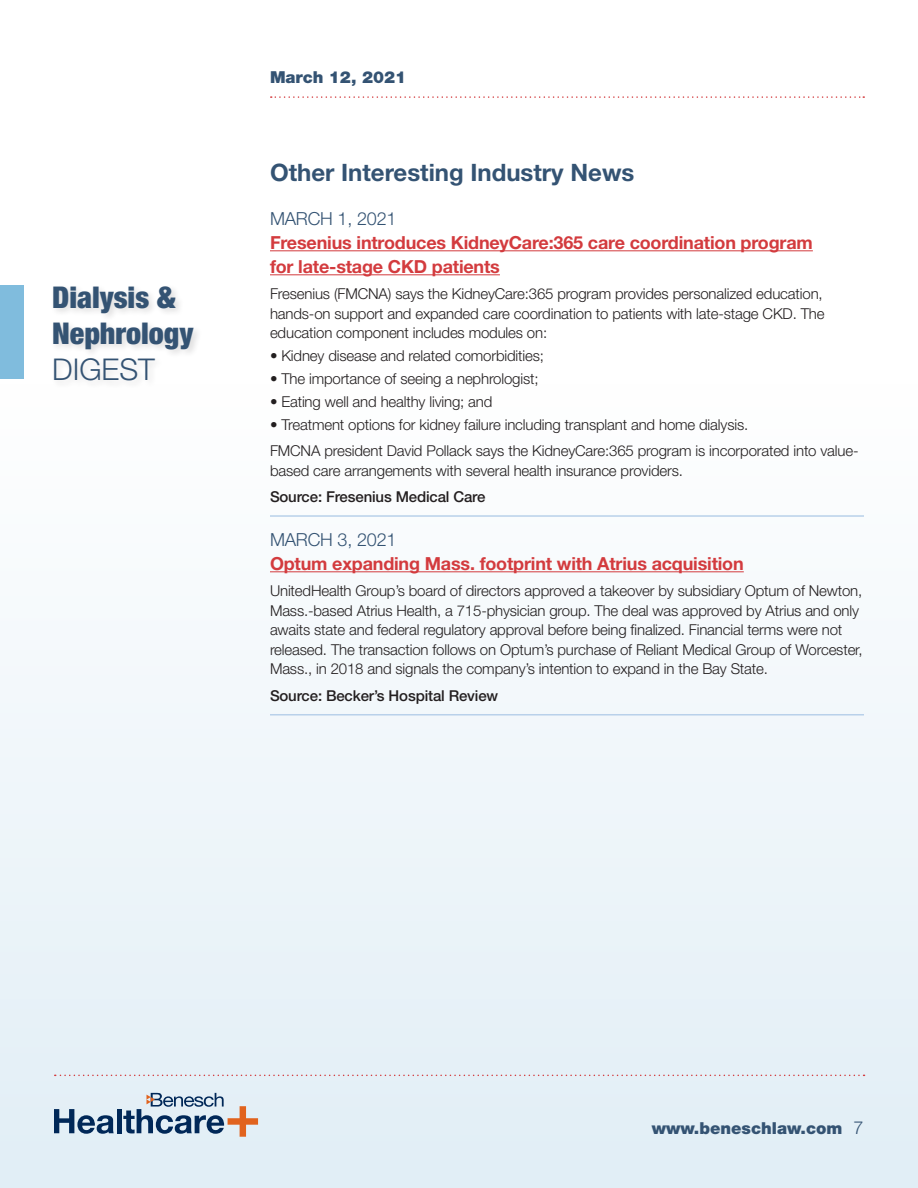
<style>
.page{position:relative;width:918px;height:1188px;background:#fff}
.page>*{position:absolute;margin:0;border:0;box-sizing:border-box;transform-origin:0 0}
.t1{font:900 condensed 30px/36px "Helvetica Neue";color:#345373}
.t2{font:700 24px "Helvetica Neue";color:#345373}
.Neph_BoldHyperlink_R{font:700 18px/24px "Helvetica Neue";letter-spacing:-.01em;color:#d33b3e}
.Date{font:300 18px "Helvetica Neue";letter-spacing:-.01em;color:#345373}
.t3{font:900 16.5px "Helvetica Neue";color:#345373}
.Neph_Text_10_13{font:300 15px/19.5px "Helvetica Neue";letter-spacing:-.01em;color:#231f20}
.Source_RuleUnder{font:500 15px "Helvetica Neue";letter-spacing:-.01em;color:#231f20}
.s1{font-weight:300;font-stretch:normal}
.s2{font-weight:300;font-size:18px}
</style>
<div class="page">
<div style="left:0;top:385px;width:918px;height:803px;background:linear-gradient(to bottom,#fefefe,#e1eef6)"></div>
<svg style="left:54px;top:1109px;width:60px;height:25px"></svg>
<hr style="left:117px;top:1109px;width:4px;height:24px;background:#002858">
<svg style="left:123px;top:1093px;width:135px;height:44px;background:#adb7c2"></svg>
<div style="left:51px;top:284px;width:152px;height:105px;background:#231f20;opacity:.15"></div>
<hr style="left:270px;top:250px;width:543px;height:1px;background:#d33b3e">
<hr style="left:270px;top:274px;width:230px;height:1px;background:#d33b3e">
<hr style="left:270px;top:515px;width:594px;height:2px;background:#b9d1ea">
<hr style="left:270px;top:571px;width:474px;height:1px;background:#d33b3e">
<hr style="left:270px;top:714px;width:594px;height:2px;background:#b9d1ea">
<div style="left:0;top:285px;width:23px;height:93px;background:#80bcdd"></div>
<svg style="left:271px;top:96px;width:593px;height:2px"></svg>
<svg style="left:55px;top:1075px;width:810px;height:1px"></svg>
<p class="t1" style="left:52px;top:279px;width:143px">Dialysis &amp;<br>Nephrology<br><span class="s1">DIGEST</span></p>
<p class="t3" style="left:270px;top:67px;width:138px">March 12, 2021</p>
<p class="t2" style="left:270px;top:157px;width:366px">Other Interesting Industry News</p>
<p class="Date" style="left:270px;top:208px;width:128px">MARCH 1, 2021</p>
<p class="Neph_BoldHyperlink_R" style="left:270px;top:230px;width:544px">Fresenius introduces KidneyCare:365 care coordination program for late-stage CKD patients</p>
<p class="Neph_Text_10_13" style="left:270px;top:284px;width:556px">Fresenius (FMCNA) says the KidneyCare:365 program provides personalized education, hands-on support and expanded care coordination to patients with late-stage CKD. The education component includes modules on:</p>
<p class="Neph_Text_10_13" style="left:270px;top:346px;width:276px">• Kidney disease and related comorbidities;</p>
<p class="Neph_Text_10_13" style="left:270px;top:369px;width:270px">• The importance of seeing a nephrologist;</p>
<p class="Neph_Text_10_13" style="left:270px;top:391px;width:224px">• Eating well and healthy living; and</p>
<p class="Neph_Text_10_13" style="left:270px;top:414px;width:480px">• Treatment options for kidney failure including transplant and home dialysis.</p>
<p class="Neph_Text_10_13" style="left:270px;top:441px;width:590px">FMCNA president David Pollack says the KidneyCare:365 program is incorporated into value&shy;based care arrangements with several health insurance providers.</p>
<p class="Source_RuleUnder" style="left:270px;top:487px;width:217px">Source: Fresenius Medical Care</p>
<p class="Date" style="left:270px;top:529px;width:128px">MARCH 3, 2021</p>
<p class="Neph_BoldHyperlink_R" style="left:270px;top:551px;width:475px">Optum expanding Mass. footprint with Atrius acquisition</p>
<p class="Neph_Text_10_13" style="left:270px;top:581px;width:594px">UnitedHealth Group’s board of directors approved a takeover by subsidiary Optum of Newton, Mass.-based Atrius Health, a 715-physician group. The deal was approved by Atrius and only awaits state and federal regulatory approval before being finalized. Financial terms were not released. The transaction follows on Optum’s purchase of Reliant Medical Group of Worcester, Mass., in 2018 and signals the company’s intention to expand in the Bay State.</p>
<p class="Source_RuleUnder" style="left:270px;top:686px;width:230px">Source: Becker’s Hospital Review</p>
<p class="t3" style="left:652px;top:1119px;width:213px">www.beneschlaw.com <span class="s2">7</span></p>
</div>
